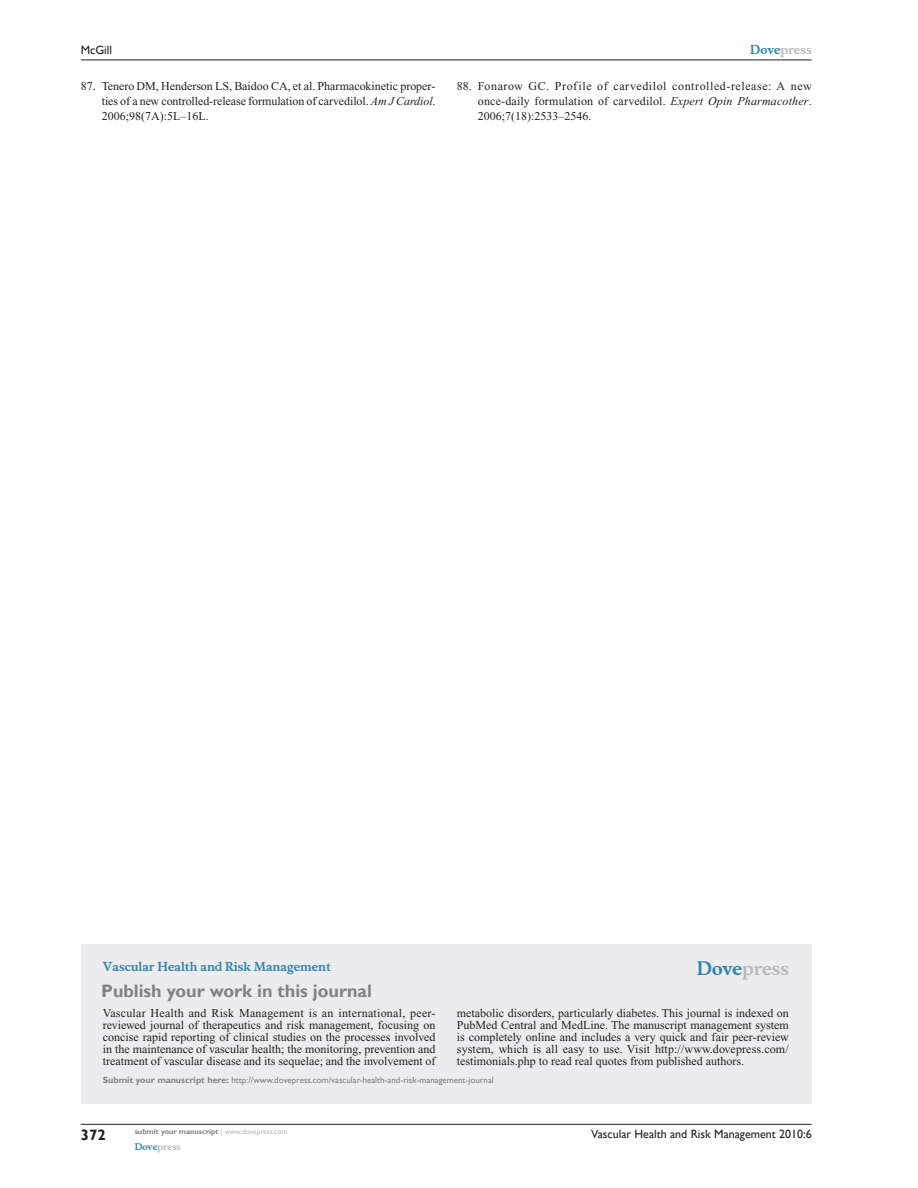
<style>
.page{position:relative;width:918px;height:1188px;background:#fff}
.page>*{position:absolute;margin:0;border:0;box-sizing:border-box;transform-origin:0 0}
.t1{font:700 18px "Gill Sans";color:#808285}
.t2{font:700 18px "Musee";color:#b8b9bc}
.t3{font:700 15px "Gill Sans";color:#231f20}
.t4{font:12px/12px "Times New Roman";color:#231f20;text-align:justify}
.t5{font:12px "Gill Sans";color:#231f20}
.t6{font:700 12px "Musee";color:#3485ae}
.t7{font:700 12px "Musee";color:#b8b9bc}
.t8{font:9px "Gill Sans";color:#808285}
.t9{font:700 9px "Musee";color:#b8b9bc}
.t10{font:700 7.5px "Gill Sans";color:#808285}
.s1{color:#3485ae}
.s2{font-style:italic}
.s3{font-weight:700}
.s4{font-weight:400;color:#b8b9bc}
</style>
<div class="page">
<div style="left:81px;top:944px;width:731px;height:159px;background:#ececee"></div>
<hr style="left:81px;top:1124px;width:731px;height:1px;background:#231f20">
<hr style="left:81px;top:60px;width:731px;height:1px;background:#231f20">
<p class="t5" style="left:81px;top:43px;width:33px">McGill</p>
<p class="t7" style="left:750px;top:43px;width:63px"><span class="s1">Dove</span>press</p>
<p class="t4" style="left:102px;top:79px;width:335px;line-height:15px;text-indent:-21px">87. Tenero DM, Henderson LS, Baidoo CA, et al. Pharmacokinetic proper‑ ties of a new controlled-release formulation of carvedilol. <span class="s2">Am J Cardiol</span>.<br>2006;98(7A):5L–16L.</p>
<p class="t4" style="left:478px;top:79px;width:335px;line-height:15px;text-indent:-21px">88. Fonarow GC. Profile of carvedilol controlled-release: A new once-daily formulation of carvedilol. <span class="s2">Expert Opin Pharmacother</span>.<br>2006;7(18):2533–2546.</p>
<p class="t6" style="left:103px;top:959px;width:230px">Vascular Health and Risk Management</p>
<h1 class="t1" style="left:101px;top:980px;width:272px">Publish your work in this journal</h1>
<h1 class="t2" style="left:697px;top:958px;width:94px"><span class="s1">Dove</span>press</h1>
<p class="t4" style="left:103px;top:1007px;width:334px">Vascular Health and Risk Management is an international, peer&shy;reviewed journal of therapeutics and risk management, focusing on concise rapid reporting of clinical studies on the processes involved in the maintenance of vascular health; the monitoring, prevention and treatment of vascular disease and its sequelae; and the involvement of</p>
<p class="t4" style="left:457px;top:1007px;width:333px">metabolic disorders, particularly diabetes. This journal is indexed on PubMed Central and MedLine. The manuscript management system is completely online and includes a very quick and fair peer-review system, which is all easy to use. Visit http://www.dovepress.com/ testimonials.php to read real quotes from published authors.</p>
<p class="t8" style="left:103px;top:1075px;width:393px"><span class="s3">Submit your manuscript here:</span> http://www.dovepress.com/vascular-health-and-risk-management-journal</p>
<p class="t3" style="left:81px;top:1126px;width:26px">372</p>
<p class="t10" style="left:135px;top:1127px;width:154px">submit your manuscript <span class="s4">| www.dovepress.com</span></p>
<p class="t9" style="left:135px;top:1141px;width:48px"><span class="s1">Dove</span>press</p>
<p class="t5" style="left:591px;top:1127px;width:222px">Vascular Health and Risk Management 2010:6</p>
</div>
